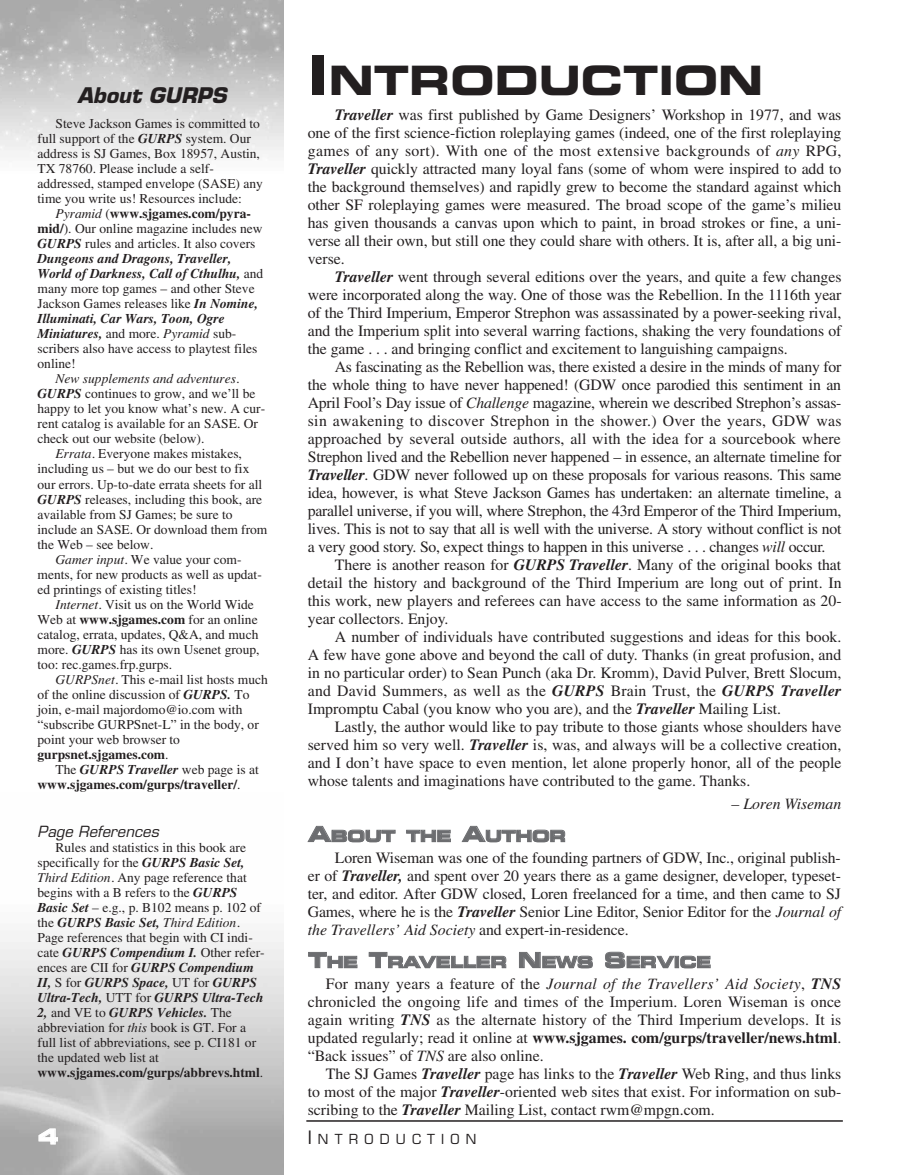
<style>
.page{position:relative;width:905px;height:1175px;background:#fff}
.page>*{position:absolute;margin:0;border:0;box-sizing:border-box;transform-origin:0 0}
.t1{font:40.5px "Eurostile Bold Extended Two";color:#231f20}
.t2{font:italic 700 21px "Eurostile";color:#231f20}
.t3{font:21px "Eurostile Bold Extended Two";color:#fff}
.t4{font:15.75px/18px "Times";color:#231f20;text-align:justify}
.t5{font:15.75px "Eurostile Bold Extended Two";letter-spacing:-.01em;color:#6c6d70}
.t6{font:italic 15.75px "Times";color:#231f20}
.t7{font:italic 15px "Eurostile";color:#231f20}
.t8{font:13.5px/15px "Times";color:#231f20}
.t9{font:700 13.5px "Times";color:#231f20}
.t10{font:italic 13.5px "Times";color:#231f20}
.t11{font:13.5px "Eurostile";letter-spacing:.46em;color:#231f20}
.s1{font-weight:700;font-style:italic}
.s2{font-style:italic}
.s3{font-weight:700}
.s4{font-weight:400}
.s5{font-size:54px}
.s6{font-size:21px}
.s7{font-size:18px}
</style>
<div class="page">
<img style="left:0;top:0;width:283px;height:158px">
<hr style="left:306px;top:1120px;width:536px;height:1px;background:#231f20">
<h2 class="t2" style="left:77px;top:82px;width:151px">About GURPS</h2>
<p class="t8" style="left:37px;top:116px;width:227px;text-indent:18px">Steve Jackson Games is committed to full support of the <span class="s1">GURPS</span> system. Our address is SJ Games, Box 18957, Austin, TX 78760. Please include a self&shy;addressed, stamped envelope (SASE) any time you write us! Resources include:</p>
<p class="t8" style="left:37px;top:206px;width:227px;text-indent:18px"><span class="s2">Pyramid</span> (<span class="s3">www.sjgames.com/pyra&shy;mid/</span>). Our online magazine includes new <span class="s1">GURPS</span> rules and articles. It also covers <span class="s1">Dungeons and Dragons, Traveller, World of Darkness, Call of Cthulhu,</span> and many more top games – and other Steve Jackson Games releases like <span class="s1">In Nomine, Illuminati, Car Wars, Toon, Ogre Miniatures,</span> and more. <span class="s2">Pyramid</span> sub&shy;scribers also have access to playtest files online!</p>
<p class="t10" style="left:56px;top:371px;width:185px">New supplements and adventures.</p>
<p class="t8" style="left:38px;top:386px;width:219px"><span class="s1">GURPS</span> continues to grow, and we’ll be</p>
<p class="t8" style="left:37px;top:401px;width:229px">happy to let you know what’s new. A cur-</p>
<p class="t8" style="left:37px;top:416px;width:222px">rent catalog is available for an SASE. Or</p>
<p class="t8" style="left:37px;top:431px;width:168px">check out our website (below).</p>
<p class="t8" style="left:56px;top:446px;width:188px"><span class="s2">Errata.</span> Everyone makes mistakes,</p>
<p class="t8" style="left:38px;top:461px;width:213px">including us – but we do our best to fix</p>
<p class="t8" style="left:38px;top:476px;width:226px">our errors. Up-to-date errata sheets for all</p>
<p class="t8" style="left:38px;top:491px;width:226px"><span class="s1">GURPS</span> releases, including this book, are</p>
<p class="t8" style="left:37px;top:506px;width:196px">available from SJ Games; be sure to</p>
<p class="t8" style="left:37px;top:521px;width:231px">include an SASE. Or download them from</p>
<p class="t8" style="left:37px;top:536px;width:117px">the Web – see below.</p>
<p class="t8" style="left:56px;top:551px;width:187px"><span class="s2">Gamer input.</span> We value your com-</p>
<p class="t8" style="left:38px;top:566px;width:226px">ments, for new products as well as updat-</p>
<p class="t8" style="left:38px;top:581px;width:161px">ed printings of existing titles!</p>
<p class="t8" style="left:56px;top:596px;width:200px"><span class="s2">Internet.</span> Visit us on the World Wide</p>
<p class="t8" style="left:37px;top:611px;width:222px">Web at <span class="s3">www.sjgames.com</span> for an online</p>
<p class="t8" style="left:37px;top:626px;width:222px">catalog, errata, updates, Q&amp;A, and much</p>
<p class="t8" style="left:37px;top:641px;width:223px">more. <span class="s1">GURPS</span> has its own Usenet group,</p>
<p class="t8" style="left:38px;top:656px;width:136px">too: rec.games.frp.gurps.</p>
<p class="t8" style="left:56px;top:671px;width:214px"><span class="s2">GURPSnet.</span> This e-mail list hosts much</p>
<p class="t8" style="left:38px;top:686px;width:213px">of the online discussion of <span class="s1">GURPS.</span> To</p>
<p class="t8" style="left:37px;top:701px;width:206px">join, e-mail majordomo@io.com with</p>
<p class="t8" style="left:37px;top:716px;width:223px">“subscribe GURPSnet-L” in the body, or</p>
<p class="t8" style="left:37px;top:731px;width:144px">point your web browser to</p>
<p class="t9" style="left:38px;top:746px;width:132px">gurpsnet.sjgames.com<span class="s4">.</span></p>
<p class="t8" style="left:55px;top:761px;width:205px">The <span class="s1">GURPS Traveller</span> web page is at</p>
<p class="t9" style="left:38px;top:776px;width:204px">www.sjgames.com/gurps/traveller/<span class="s4">.</span></p>
<p class="t7" style="left:38px;top:823px;width:123px">Page References</p>
<p class="t8" style="left:37px;top:840px;width:229px;text-indent:18px">Rules and statistics in this book are specifically for the <span class="s1">GURPS Basic Set, </span><span class="s2">Third Edition.</span> Any page reference that begins with a B refers to the <span class="s1">GURPS Basic Set</span> – e.g., p. B102 means p. 102 of the <span class="s1">GURPS Basic Set,</span> <span class="s2">Third Edition.<br></span>Page references that begin with CI indi&shy;cate <span class="s1">GURPS Compendium I.</span> Other refer&shy;ences are CII for <span class="s1">GURPS Compendium II,</span> S for <span class="s1">GURPS Space,</span> UT for <span class="s1">GURPS Ultra-Tech,</span> UTT for <span class="s1">GURPS Ultra-Tech 2,</span> and VE to <span class="s1">GURPS Vehicles.</span> The abbreviation for <span class="s2">this</span> book is GT. For a full list of abbreviations, see p. CI181 or the updated web list at <span class="s3">www.sjgames.com/gurps/abbrevs.html</span>.</p>
<h1 class="t1" style="left:308px;top:51px;width:457px"><span class="s5">I</span>NTRODUCTION</h1>
<p class="t4" style="left:308px;top:106px;width:535px;text-indent:27px"><span class="s1">Traveller</span> was first published by Game Designers’ Workshop in 1977, and was one of the first science-fiction roleplaying games (indeed, one of the first roleplaying games of any sort). With one of the most extensive backgrounds of <span class="s2">any</span> RPG, <span class="s1">Traveller</span> quickly attracted many loyal fans (some of whom were inspired to add to the background themselves) and rapidly grew to become the standard against which other SF roleplaying games were measured. The broad scope of the game’s milieu has given thousands a canvas upon which to paint, in broad strokes or fine, a uni&shy;verse all their own, but still one they could share with others. It is, after all, a big uni&shy;verse.</p>
<p class="t4" style="left:308px;top:268px;width:535px;text-indent:27px"><span class="s1">Traveller</span> went through several editions over the years, and quite a few changes were incorporated along the way. One of those was the Rebellion. In the 1116th year of the Third Imperium, Emperor Strephon was assassinated by a power-seeking rival, and the Imperium split into several warring factions, shaking the very foundations of the game . . . and bringing conflict and excitement to languishing campaigns.</p>
<p class="t4" style="left:308px;top:358px;width:535px;text-indent:27px">As fascinating as the Rebellion was, there existed a desire in the minds of many for the whole thing to have never happened! (GDW once parodied this sentiment in an April Fool’s Day issue of <span class="s2">Challenge</span> magazine, wherein we described Strephon’s assas&shy;sin awakening to discover Strephon in the shower.) Over the years, GDW was approached by several outside authors, all with the idea for a sourcebook where Strephon lived and the Rebellion never happened – in essence, an alternate timeline for <span class="s1">Traveller</span>. GDW never followed up on these proposals for various reasons. This same idea, however, is what Steve Jackson Games has undertaken: an alternate timeline, a parallel universe, if you will, where Strephon, the 43rd Emperor of the Third Imperium, lives. This is not to say that all is well with the universe. A story without conflict is not a very good story. So, expect things to happen in this universe . . . changes <span class="s2">will</span> occur.</p>
<p class="t4" style="left:308px;top:556px;width:535px;text-indent:27px">There is another reason for <span class="s1">GURPS Traveller</span>. Many of the original books that detail the history and background of the Third Imperium are long out of print. In this work, new players and referees can have access to the same information as 20- year collectors. Enjoy.</p>
<p class="t4" style="left:308px;top:628px;width:535px;text-indent:27px">A number of individuals have contributed suggestions and ideas for this book.<br>A few have gone above and beyond the call of duty. Thanks (in great profusion, and in no particular order) to Sean Punch (aka Dr. Kromm), David Pulver, Brett Slocum, and David Summers, as well as the <span class="s1">GURPS</span> Brain Trust, the <span class="s1">GURPS Traveller </span>Impromptu Cabal (you know who you are), and the <span class="s1">Traveller</span> Mailing List.</p>
<p class="t4" style="left:308px;top:718px;width:535px;text-indent:27px">Lastly, the author would like to pay tribute to those giants whose shoulders have served him so very well. <span class="s1">Traveller</span> is, was, and always will be a collective creation, and I don’t have space to even mention, let alone properly honor, all of the people whose talents and imaginations have contributed to the game. Thanks.</p>
<p class="t6" style="left:731px;top:794px;width:111px">– Loren Wiseman</p>
<p class="t5" style="left:308px;top:825px;width:259px"><span class="s6">A</span>BOUT THE <span class="s6">A</span>UTHOR</p>
<p class="t4" style="left:308px;top:848px;width:535px;text-indent:27px">Loren Wiseman was one of the founding partners of GDW, Inc., original publish&shy;er of <span class="s1">Traveller,</span> and spent over 20 years there as a game designer, developer, typeset&shy;ter, and editor. After GDW closed, Loren freelanced for a time, and then came to SJ Games, where he is the <span class="s1">Traveller</span> Senior Line Editor, Senior Editor for the <span class="s2">Journal of the Travellers’ Aid Society</span> and expert-in-residence.</p>
<p class="t5" style="left:308px;top:951px;width:404px"><span class="s6">T</span>HE <span class="s6">T</span>RAVELLER <span class="s6">N</span>EWS <span class="s6">S</span>ERVICE</p>
<p class="t4" style="left:308px;top:974px;width:535px;text-indent:18px">For many years a feature of the <span class="s2">Journal of the Travellers’ Aid Society</span>, <span class="s1">TNS </span>chronicled the ongoing life and times of the Imperium. Loren Wiseman is once again writing <span class="s1">TNS</span> as the alternate history of the Third Imperium develops. It is updated regularly; read it online at <span class="s3">www.sjgames. com/gurps/traveller/news.html</span>. “Back issues” of <span class="s2">TNS</span> are also online.</p>
<p class="t4" style="left:308px;top:1064px;width:535px;text-indent:18px">The SJ Games <span class="s1">Traveller</span> page has links to the <span class="s1">Traveller</span> Web Ring, and thus links to most of the major <span class="s1">Traveller</span>-oriented web sites that exist. For information on sub&shy;scribing to the <span class="s1">Traveller</span> Mailing List, contact rwm@mpgn.com.</p>
<h2 class="t3" style="left:38px;top:1121px;width:22px">4</h2>
<p class="t11" style="left:308px;top:1131px;width:170px"><span class="s7">I</span>NTRODUCTION</p>
</div>
